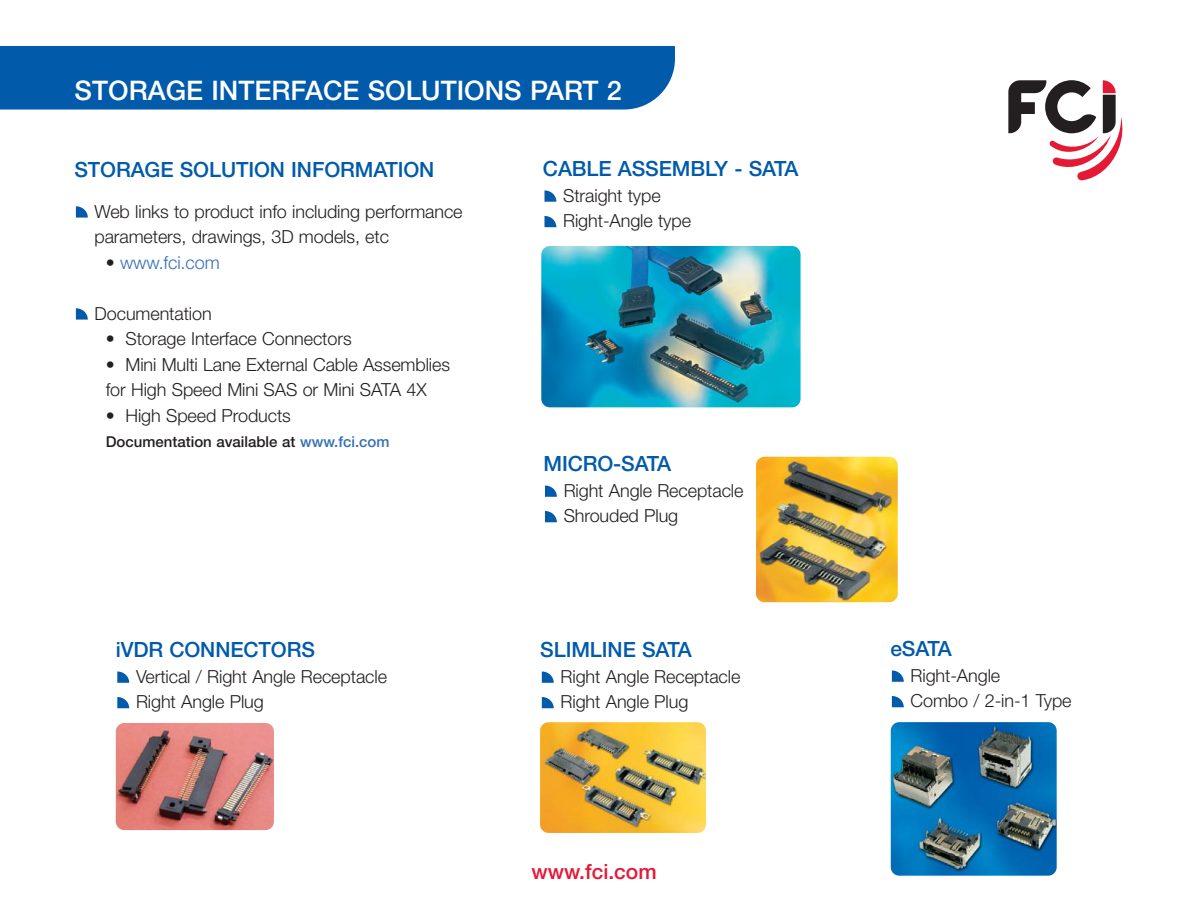
<style>
.page{position:relative;width:1188px;height:918px;background:#fff}
.page>*{position:absolute;margin:0;border:0;box-sizing:border-box;transform-origin:0 0}
.t1{font:500 27px "Helvetica Neue";color:#fff}
.t2{font:500 21px "Helvetica Neue";letter-spacing:-.005em;color:#015aaa}
.t3{font:500 21px "Helvetica Neue";color:#e51836}
.t4{font:300 18px/25.5px "Helvetica Neue";letter-spacing:-.005em;color:#231f20}
.t5{font:300 18px "Helvetica Neue";letter-spacing:-.005em;color:#326fb7}
.t6{font:500 15px "Helvetica Neue";color:#231f20}
.s1{color:#231f20}
.s2{color:#326fb7}
</style>
<div class="page">
<div style="left:0;top:46px;width:675px;height:64px;background:#015aaa"></div>
<svg style="left:1008px;top:80px;width:115px;height:100px"></svg>
<svg style="left:76px;top:308px;width:12px;height:12px"></svg>
<svg style="left:76px;top:206px;width:12px;height:12px"></svg>
<svg style="left:544px;top:216px;width:12px;height:11px"></svg>
<svg style="left:544px;top:190px;width:12px;height:12px"></svg>
<svg style="left:545px;top:511px;width:12px;height:11px"></svg>
<svg style="left:545px;top:486px;width:12px;height:11px"></svg>
<svg style="left:117px;top:697px;width:12px;height:11px"></svg>
<svg style="left:117px;top:672px;width:12px;height:11px"></svg>
<svg style="left:542px;top:697px;width:12px;height:11px"></svg>
<svg style="left:542px;top:672px;width:12px;height:11px"></svg>
<svg style="left:892px;top:696px;width:12px;height:11px"></svg>
<svg style="left:892px;top:671px;width:12px;height:11px"></svg>
<img style="left:541px;top:246px;width:260px;height:162px">
<img style="left:756px;top:456px;width:142px;height:147px">
<img style="left:115px;top:723px;width:159px;height:108px">
<img style="left:540px;top:722px;width:166px;height:111px">
<img style="left:890px;top:722px;width:167px;height:154px">
<h1 class="t1" style="left:75px;top:80px;width:549px">STORAGE INTERFACE SOLUTIONS PART 2</h1>
<p class="t2" style="left:74px;top:162px;width:361px">STORAGE SOLUTION INFORMATION</p>
<p class="t2" style="left:543px;top:161px;width:257px">CABLE ASSEMBLY - SATA</p>
<p class="t4" style="left:563px;top:182px;width:129px">Straight type<br>Right-Angle type</p>
<p class="t4" style="left:94px;top:198px;width:370px">Web links to product info including performance parameters, drawings, 3D models, etc</p>
<p class="t5" style="left:106px;top:251px;width:115px"><span class="s1">•</span> www.fci.com</p>
<p class="t4" style="left:95px;top:300px;width:119px">Documentation</p>
<p class="t4" style="left:106px;top:326px;width:247px">• Storage Interface Connectors</p>
<p class="t4" style="left:106px;top:351px;width:346px">• Mini Multi Lane External Cable Assemblies for High Speed Mini SAS or Mini SATA 4X</p>
<p class="t4" style="left:106px;top:402px;width:187px">• High Speed Products</p>
<p class="t6" style="left:106px;top:436px;width:285px">Documentation available at <span class="s2">www.fci.com</span></p>
<p class="t2" style="left:116px;top:642px;width:201px">iVDR CONNECTORS</p>
<p class="t4" style="left:136px;top:663px;width:253px">Vertical / Right Angle Receptacle<br>Right Angle Plug</p>
<p class="t2" style="left:543px;top:456px;width:129px">MICRO-SATA</p>
<p class="t4" style="left:564px;top:477px;width:181px">Right Angle Receptacle<br>Shrouded Plug</p>
<p class="t2" style="left:540px;top:642px;width:153px">SLIMLINE SATA</p>
<p class="t4" style="left:561px;top:663px;width:181px">Right Angle Receptacle<br>Right Angle Plug</p>
<p class="t3" style="left:531px;top:864px;width:127px">www.fci.com</p>
<p class="t2" style="left:890px;top:641px;width:63px">eSATA</p>
<p class="t4" style="left:911px;top:662px;width:162px">Right-Angle<br>Combo / 2-in-1 Type</p>
</div>
